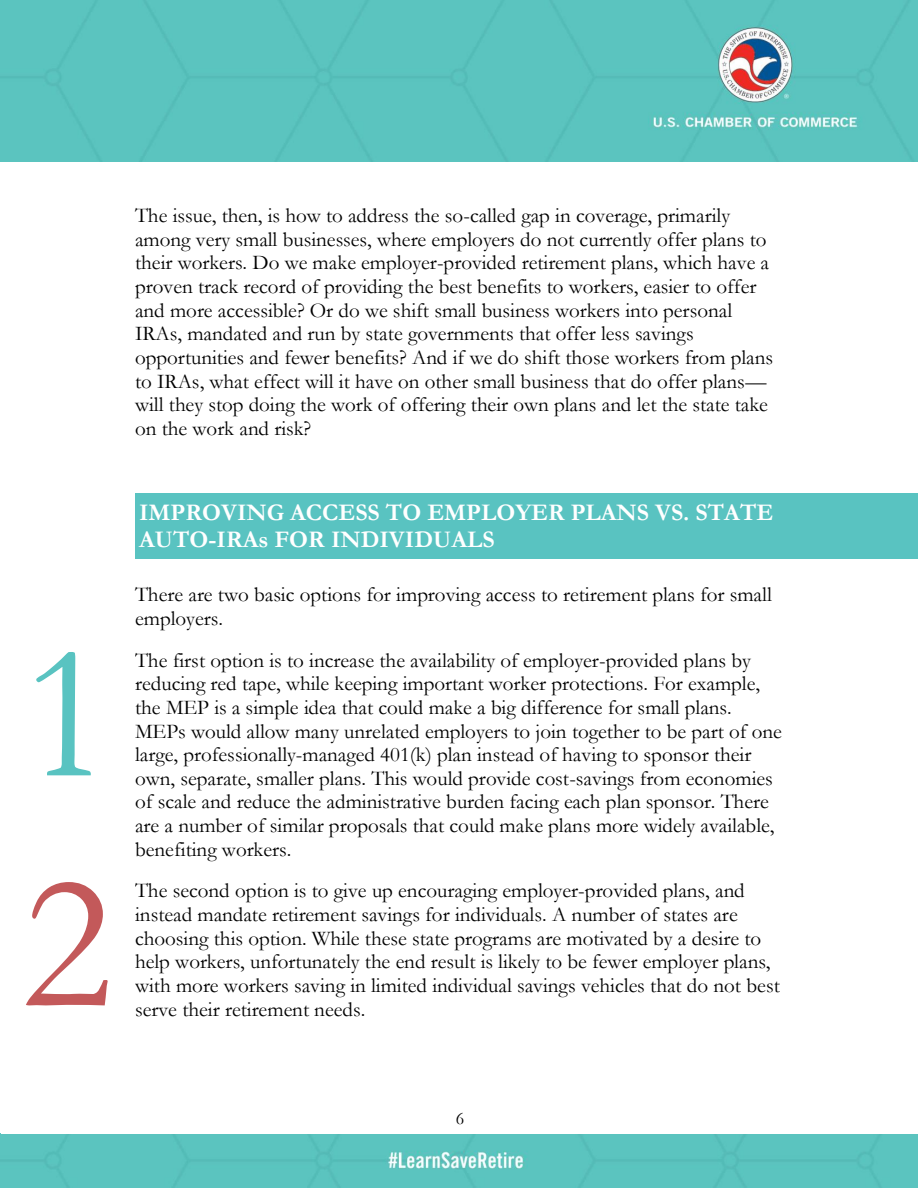
<style>
.page{position:relative;width:918px;height:1188px;background:#fff}
.page>*{position:absolute;margin:0;border:0;box-sizing:border-box;transform-origin:0 0}
.t1{font:195px "Garamond";color:#59c3c1}
.t2{font:195px "Garamond";color:#c3595a}
.t3{font:700 24px/27px "Garamond";color:#fff}
.t4{font:21px/23.7px "Garamond";color:#000}
.t5{font:18px "Garamond";color:#000}
</style>
<div class="page">
<div style="left:0;top:0;width:918px;height:162px;background:#5bc4bf"></div>
<div style="left:0;top:1134px;width:917px;height:54px;background:#5bc4bf"></div>
<div style="left:135px;top:493px;width:783px;height:66px;background:#59c3c1"></div>
<p class="t4" style="left:135px;top:204px;width:640px">The issue, then, is how to address the so-called gap in coverage, primarily among very small businesses, where employers do not currently offer plans to their workers. Do we make employer-provided retirement plans, which have a proven track record of providing the best benefits to workers, easier to offer and more accessible? Or do we shift small business workers into personal IRAs, mandated and run by state governments that offer less savings opportunities and fewer benefits? And if we do shift those workers from plans to IRAs, what effect will it have on other small business that do offer plans— will they stop doing the work of offering their own plans and let the state take on the work and risk?</p>
<p class="t1" style="left:22px;top:607px;width:93px">1</p>
<p class="t2" style="left:22px;top:838px;width:93px">2</p>
<p class="t3" style="left:139px;top:499px;width:636px">IMPROVING ACCESS TO EMPLOYER PLANS VS. STATE<br>AUTO-IRAs FOR INDIVIDUALS</p>
<p class="t4" style="left:135px;top:583px;width:638px">There are two basic options for improving access to retirement plans for small employers.</p>
<p class="t4" style="left:135px;top:649px;width:649px">The first option is to increase the availability of employer-provided plans by reducing red tape, while keeping important worker protections. For example, the MEP is a simple idea that could make a big difference for small plans.<br>MEPs would allow many unrelated employers to join together to be part of one large, professionally-managed 401(k) plan instead of having to sponsor their own, separate, smaller plans. This would provide cost-savings from economies of scale and reduce the administrative burden facing each plan sponsor. There are a number of similar proposals that could make plans more widely available, benefiting workers.</p>
<p class="t4" style="left:135px;top:879px;width:646px">The second option is to give up encouraging employer-provided plans, and instead mandate retirement savings for individuals. A number of states are choosing this option. While these state programs are motivated by a desire to help workers, unfortunately the end result is likely to be fewer employer plans, with more workers saving in limited individual savings vehicles that do not best serve their retirement needs.</p>
<p class="t5" style="left:456px;top:1109px;width:10px">6</p>
</div>
